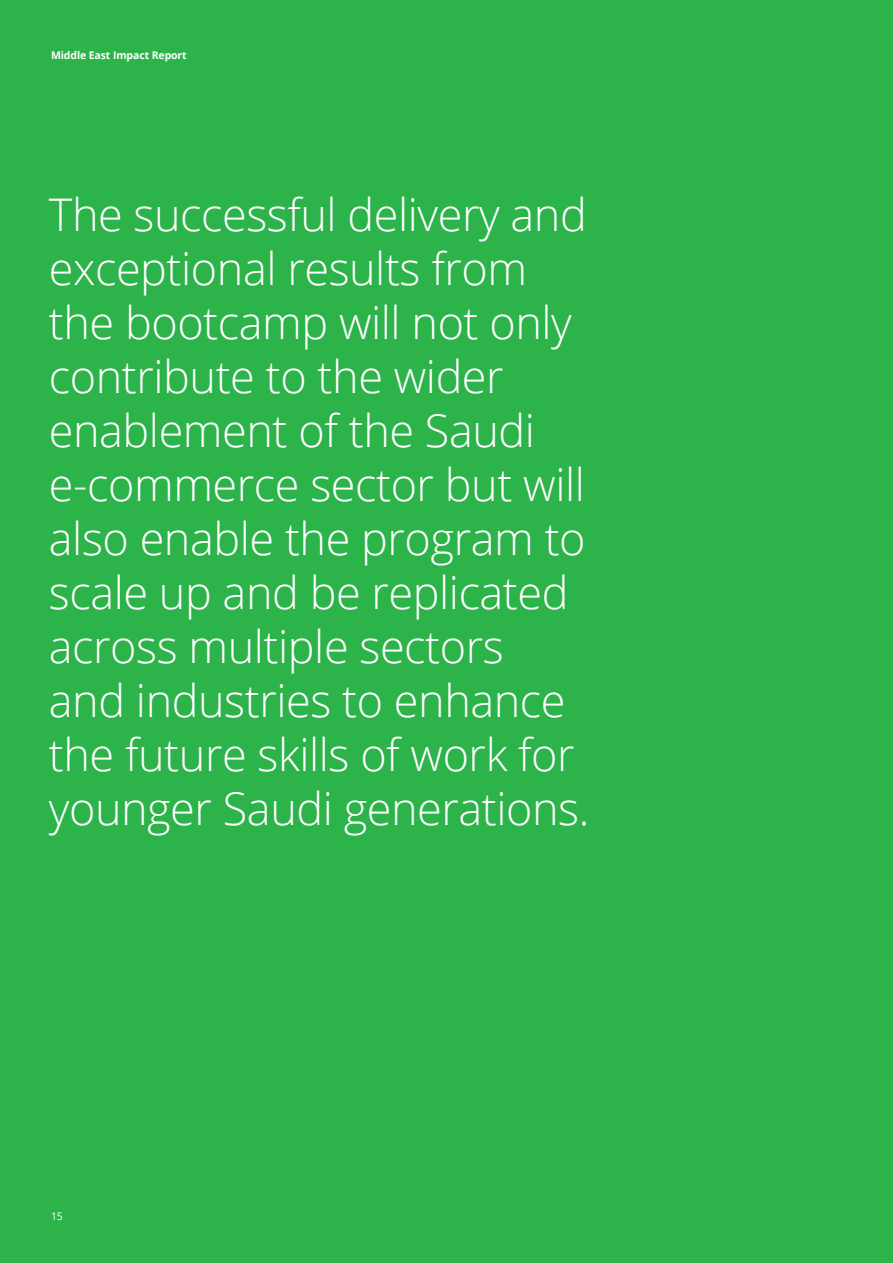
<style>
.page{position:relative;width:893px;height:1263px;background:#2cb34a}
.page>*{position:absolute;margin:0;border:0;box-sizing:border-box;transform-origin:0 0}
.t1{font:300 45px/54px "Open Sans";letter-spacing:-.01em;color:#fff}
.t2{font:700 10.5px "Open Sans";letter-spacing:-.01em;color:#fff}
.t3{font:10.5px "Open Sans";color:#fff}
</style>
<div class="page">
<p class="t2" style="left:51px;top:48px;width:137px">Middle East Impact Report</p>
<p class="t1" style="left:49px;top:186px;width:542px">The successful delivery and exceptional results from the bootcamp will not only contribute to the wider enablement of the Saudi e-commerce sector but will also enable the program to scale up and be replicated across multiple sectors and industries to enhance the future skills of work for younger Saudi generations.</p>
<p class="t3" style="left:51px;top:1209px;width:13px">15</p>
</div>
